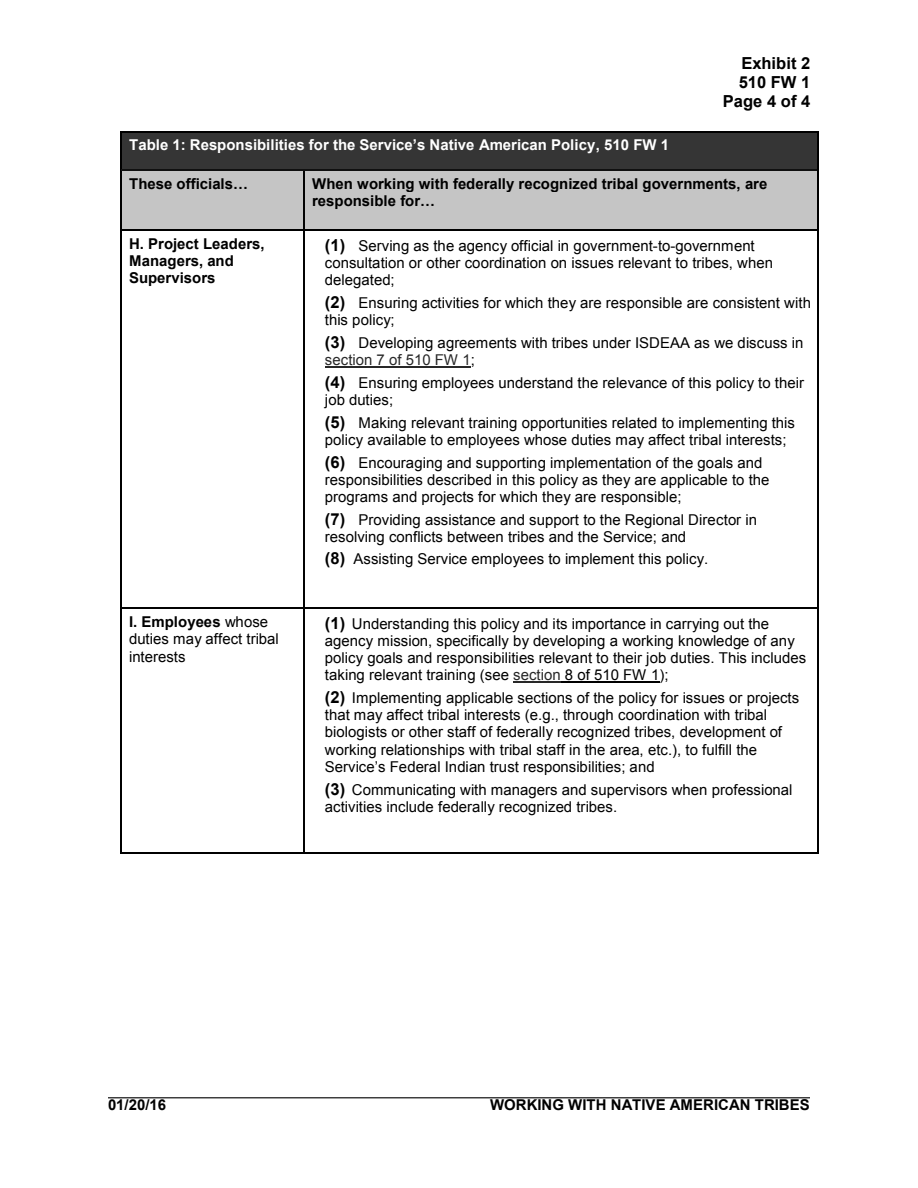
<style>
.page{position:relative;width:918px;height:1188px;background:#fff}
.page>*{position:absolute;margin:0;border:0;box-sizing:border-box;transform-origin:0 0}
.t1{font:700 16.5px/19px "Arial";color:#000;text-align:right}
.t2{font:15px/17.2px "Arial";color:#000}
.t3{font:700 15px/17.2px "Arial";color:#000}
.t4{font:700 15px "Arial";color:#fff}
.s1{font-weight:700;font-size:16.5px}
.s2{color:#282828}
.s3{font-weight:700}
</style>
<div class="page">
<hr style="left:108px;top:1097px;width:702px;height:1px;background:#000">
<div style="left:122px;top:133px;width:695px;height:36px;background:#353535"></div>
<hr style="left:122px;top:131px;width:695px;height:2px;background:#000">
<hr style="left:120px;top:133px;width:2px;height:36px;background:#000">
<hr style="left:817px;top:133px;width:2px;height:36px;background:#000">
<div style="left:122px;top:171px;width:181px;height:59px;background:#c5c5c5"></div>
<div style="left:305px;top:171px;width:512px;height:59px;background:#c5c5c5"></div>
<hr style="left:122px;top:169px;width:181px;height:2px;background:#101010">
<hr style="left:305px;top:169px;width:512px;height:2px;background:#101010">
<hr style="left:120px;top:171px;width:2px;height:59px;background:#000">
<hr style="left:303px;top:171px;width:2px;height:59px;background:#030303">
<hr style="left:817px;top:171px;width:2px;height:59px;background:#000">
<hr style="left:325px;top:366px;width:146px;height:1px;background:#282828">
<hr style="left:122px;top:230px;width:181px;height:1px;background:#000">
<hr style="left:305px;top:230px;width:512px;height:1px;background:#000">
<hr style="left:120px;top:231px;width:2px;height:377px;background:#000">
<hr style="left:303px;top:231px;width:2px;height:377px;background:#030303">
<hr style="left:817px;top:231px;width:2px;height:377px;background:#000">
<hr style="left:513px;top:682px;width:48px;height:1px;background:#282828">
<hr style="left:561px;top:682px;width:98px;height:1px;background:#000">
<hr style="left:122px;top:608px;width:181px;height:1px;background:#030303">
<hr style="left:305px;top:608px;width:512px;height:1px;background:#030303">
<hr style="left:120px;top:609px;width:2px;height:243px;background:#000">
<hr style="left:122px;top:852px;width:181px;height:2px;background:#000">
<hr style="left:303px;top:609px;width:2px;height:243px;background:#030303">
<hr style="left:305px;top:852px;width:512px;height:2px;background:#000">
<hr style="left:817px;top:609px;width:2px;height:243px;background:#000">
<p class="t1" style="left:723px;top:54px;width:89px">Exhibit 2<br>510 FW 1<br>Page 4 of 4</p>
<p class="t4" style="left:129px;top:135px;width:542px">Table 1: Responsibilities for the Service’s Native American Policy, 510 FW 1</p>
<p class="t3" style="left:129px;top:175px;width:120px">These officials…</p>
<p class="t3" style="left:312px;top:175px;width:457px">When working with federally recognized tribal governments, are responsible for…</p>
<p class="t3" style="left:129px;top:236px;width:137px">H. Project Leaders,<br>Managers, and<br>Supervisors</p>
<p class="t2" style="left:325px;top:237px;width:450px"><span class="s1">(1)</span> Serving as the agency official in government-to-government consultation or other coordination on issues relevant to tribes, when delegated;</p>
<p class="t2" style="left:325px;top:294px;width:487px"><span class="s1">(2)</span> Ensuring activities for which they are responsible are consistent with this policy;</p>
<p class="t2" style="left:325px;top:334px;width:480px"><span class="s1">(3)</span> Developing agreements with tribes under ISDEAA as we discuss in <span class="s2">section 7 of 510 FW 1</span>;</p>
<p class="t2" style="left:325px;top:374px;width:481px"><span class="s1">(4)</span> Ensuring employees understand the relevance of this policy to their job duties;</p>
<p class="t2" style="left:325px;top:414px;width:472px"><span class="s1">(5)</span> Making relevant training opportunities related to implementing this policy available to employees whose duties may affect tribal interests;</p>
<p class="t2" style="left:325px;top:454px;width:446px"><span class="s1">(6)</span> Encouraging and supporting implementation of the goals and responsibilities described in this policy as they are applicable to the programs and projects for which they are responsible;</p>
<p class="t2" style="left:325px;top:511px;width:434px"><span class="s1">(7)</span> Providing assistance and support to the Regional Director in resolving conflicts between tribes and the Service; and</p>
<p class="t2" style="left:325px;top:551px;width:385px"><span class="s1">(8)</span> Assisting Service employees to implement this policy.</p>
<p class="t2" style="left:129px;top:613px;width:151px"><span class="s3">I. Employees</span> whose duties may affect tribal interests</p>
<p class="t2" style="left:325px;top:615px;width:483px"><span class="s1">(1)</span> Understanding this policy and its importance in carrying out the agency mission, specifically by developing a working knowledge of any policy goals and responsibilities relevant to their job duties. This includes taking relevant training (see <span class="s2">section</span> 8 of 510 FW 1);</p>
<p class="t2" style="left:325px;top:689px;width:476px"><span class="s1">(2)</span> Implementing applicable sections of the policy for issues or projects that may affect tribal interests (e.g., through coordination with tribal biologists or other staff of federally recognized tribes, development of working relationships with tribal staff in the area, etc.), to fulfill the Service’s Federal Indian trust responsibilities; and</p>
<p class="t2" style="left:325px;top:781px;width:469px"><span class="s1">(3)</span> Communicating with managers and supervisors when professional activities include federally recognized tribes.</p>
<p class="t3" style="left:108px;top:1097px;width:60px">01/20/16</p>
<p class="t3" style="left:490px;top:1097px;width:321px">WORKING WITH NATIVE AMERICAN TRIBES</p>
</div>
